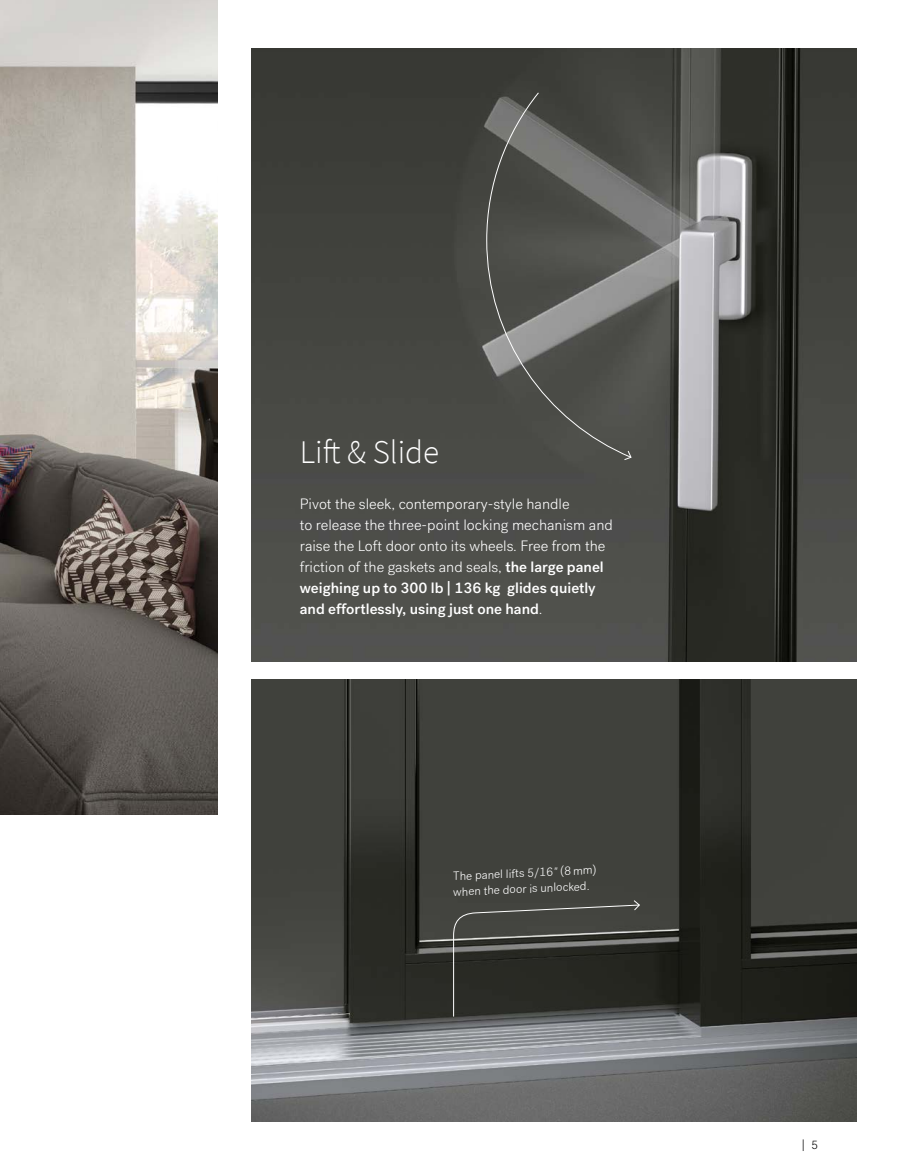
<style>
.page{position:relative;width:905px;height:1175px;background:#fff}
.page>*{position:absolute;margin:0;border:0;box-sizing:border-box;transform-origin:0 0}
.H1_source_sans_ultra{font:300 33px "Source Sans Pro";color:#fff}
.P2_Post_grotesk_9_12{font:300 15px/21px "Post Grotesk";color:#fff}
.P2_Post_grotesk_9_12-2{font:300 12px/15.8px "Post Grotesk";color:#fff}
.Footer_Right_page{font:300 12px "Post Grotesk";color:#000}
.s1{font-weight:500}
.s2{font-style:italic}
</style>
<div class="page">
<img style="left:252px;top:680px;width:604px;height:441px">
<img style="left:252px;top:48px;width:604px;height:613px">
<svg style="left:486px;top:92px;width:145px;height:366px;background:#595a56"></svg>
<svg style="left:623px;top:450px;width:8px;height:10px"></svg>
<img style="left:0;top:0;width:217px;height:814px">
<svg style="left:453px;top:899px;width:187px;height:118px;background:#3a3b36"></svg>
<p class="H1_source_sans_ultra" style="left:300px;top:432px;width:141px">Lift &amp; Slide</p>
<p class="P2_Post_grotesk_9_12" style="left:300px;top:493px;width:314px">Pivot the sleek, contemporary-style handle<br>to release the three-point locking mechanism and raise the Loft door onto its wheels. Free from the friction of the gaskets and seals, <span class="s1">the large panel weighing up to 300 lb | 136 kg glides quietly and effortlessly, using just one hand</span>.</p>
<p class="P2_Post_grotesk_9_12-2" style="left:452px;top:869px;width:146px;rotate:-3deg">The panellifts 5/16<span class="s2">"</span> (8mm) when the dooris unlocked.</p>
<p class="Footer_Right_page" style="left:801px;top:1138px;width:18px">| 5</p>
</div>
